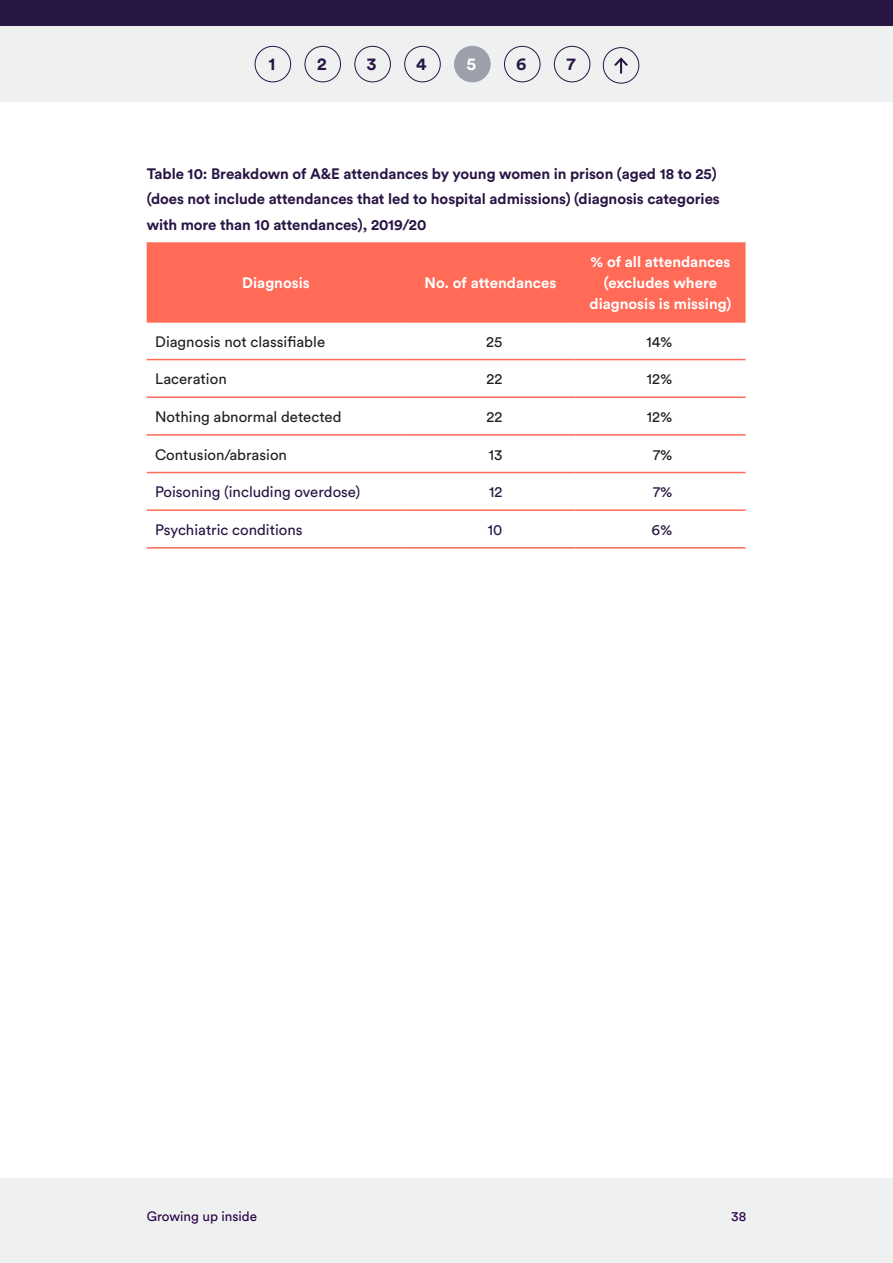
<style>
.page{position:relative;width:893px;height:1263px;background:#fff}
.page>*{position:absolute;margin:0;border:0;box-sizing:border-box;transform-origin:0 0}
.t1{font:700 17.55px "Circular Pro";color:#271544}
.t2{font:700 17.55px "Circular Pro";color:#fff}
.Table_title{font:700 15px/25.5px "Circular Pro";letter-spacing:-.005em;color:#271544}
.Table_text_left_aligned{font:15px "Circular Pro";color:#231f20}
.Table_Headre_Center_aligned{font:700 15px/21px "Circular Pro";color:#fff;text-align:center}
.Table_text_left_aligned-2{font:15px "Circular Pro";color:#271544}
.t3{font:13.5px "Circular Pro";color:#280048}
</style>
<div class="page">
<div style="left:0;top:0;width:893px;height:26px;background:#271544"></div>
<div style="left:0;top:26px;width:893px;height:76px;background:#eff0f0"></div>
<div style="left:0;top:1179px;width:893px;height:84px;background:#eff0f0"></div>
<div style="left:455px;top:46px;width:35px;height:36px;background:#9ba0ab;border-radius:50%"></div>
<div style="left:454px;top:46px;width:36px;height:36px;border:1px solid #9ba0ab;border-radius:50%"></div>
<div style="left:305px;top:46px;width:36px;height:36px;border:1px solid #271544;border-radius:50%"></div>
<div style="left:355px;top:46px;width:36px;height:36px;border:1px solid #271544;border-radius:50%"></div>
<div style="left:504px;top:46px;width:36px;height:36px;border:1px solid #271544;border-radius:50%"></div>
<div style="left:554px;top:46px;width:36px;height:36px;border:1px solid #271544;border-radius:50%"></div>
<div style="left:255px;top:46px;width:36px;height:36px;border:1px solid #271544;border-radius:50%"></div>
<div style="left:404px;top:46px;width:37px;height:36px;border:1px solid #271544;border-radius:50%"></div>
<div style="left:603px;top:47px;width:36px;height:36px;border:1px solid #271544;border-radius:50%"></div>
<svg style="left:614px;top:57px;width:14px;height:17px"></svg>
<div style="left:147px;top:242px;width:599px;height:79px;background:#ff6b57"></div>
<hr style="left:147px;top:359px;width:258px;height:1px;background:#ff6b57">
<hr style="left:405px;top:359px;width:170px;height:1px;background:#ff6b57">
<hr style="left:575px;top:359px;width:171px;height:1px;background:#ff6b57">
<hr style="left:147px;top:396px;width:258px;height:2px;background:#ff6b57">
<hr style="left:405px;top:396px;width:170px;height:2px;background:#ff6b57">
<hr style="left:575px;top:396px;width:171px;height:2px;background:#ff6b57">
<hr style="left:147px;top:434px;width:258px;height:2px;background:#ff6b57">
<hr style="left:147px;top:321px;width:258px;height:2px;background:#ff6b57">
<hr style="left:147px;top:472px;width:258px;height:1px;background:#ff6b57">
<hr style="left:405px;top:472px;width:170px;height:1px;background:#ff6b57">
<hr style="left:575px;top:472px;width:171px;height:1px;background:#ff6b57">
<hr style="left:147px;top:509px;width:258px;height:2px;background:#ff6b57">
<hr style="left:405px;top:509px;width:170px;height:2px;background:#ff6b57">
<hr style="left:575px;top:509px;width:171px;height:2px;background:#ff6b57">
<hr style="left:147px;top:547px;width:258px;height:2px;background:#ff6b57">
<hr style="left:405px;top:547px;width:170px;height:2px;background:#ff6b57">
<hr style="left:575px;top:547px;width:171px;height:2px;background:#ff6b57">
<hr style="left:405px;top:321px;width:170px;height:2px;background:#ff6b57">
<hr style="left:575px;top:321px;width:171px;height:2px;background:#ff6b57">
<hr style="left:405px;top:434px;width:170px;height:2px;background:#ff6b57">
<hr style="left:575px;top:434px;width:171px;height:2px;background:#ff6b57">
<p class="t1" style="left:268px;top:52px;width:8px">1</p>
<p class="t1" style="left:317px;top:52px;width:11px">2</p>
<p class="t1" style="left:367px;top:52px;width:11px">3</p>
<p class="t1" style="left:416px;top:52px;width:12px">4</p>
<p class="t2" style="left:467px;top:52px;width:11px">5</p>
<p class="t1" style="left:516px;top:52px;width:12px">6</p>
<p class="t1" style="left:567px;top:52px;width:10px">7</p>
<p class="Table_title" style="left:147px;top:160px;width:575px">Table 10: Breakdown of A&amp;E attendances by young women in prison (aged 18 to 25) (does not include attendances that led to hospital admissions) (diagnosis categories with more than 10 attendances), 2019/20</p>
<p class="Table_Headre_Center_aligned" style="left:242px;top:272px;width:69px">Diagnosis</p>
<p class="Table_Headre_Center_aligned" style="left:425px;top:272px;width:133px">No. of attendances</p>
<p class="Table_Headre_Center_aligned" style="left:589px;top:251px;width:144px">% of all attendances (excludes where diagnosis is missing)</p>
<p class="Table_text_left_aligned" style="left:155px;top:331px;width:171px">Diagnosis not classifiable</p>
<p class="Table_text_left_aligned" style="left:486px;top:331px;width:18px">25</p>
<p class="Table_text_left_aligned" style="left:646px;top:331px;width:28px">14%</p>
<p class="Table_text_left_aligned" style="left:155px;top:369px;width:73px">Laceration</p>
<p class="Table_text_left_aligned" style="left:486px;top:369px;width:17px">22</p>
<p class="Table_text_left_aligned" style="left:647px;top:369px;width:27px">12%</p>
<p class="Table_text_left_aligned" style="left:155px;top:407px;width:188px">Nothing abnormal detected</p>
<p class="Table_text_left_aligned" style="left:486px;top:407px;width:17px">22</p>
<p class="Table_text_left_aligned" style="left:647px;top:407px;width:27px">12%</p>
<p class="Table_text_left_aligned" style="left:155px;top:444px;width:133px">Contusion/abrasion</p>
<p class="Table_text_left_aligned" style="left:489px;top:444px;width:15px">13</p>
<p class="Table_text_left_aligned" style="left:653px;top:444px;width:21px">7%</p>
<p class="Table_text_left_aligned-2" style="left:155px;top:482px;width:207px">Poisoning (including overdose)</p>
<p class="Table_text_left_aligned-2" style="left:489px;top:482px;width:15px">12</p>
<p class="Table_text_left_aligned-2" style="left:653px;top:482px;width:21px">7%</p>
<p class="Table_text_left_aligned-2" style="left:155px;top:520px;width:149px">Psychiatric conditions</p>
<p class="Table_text_left_aligned-2" style="left:488px;top:520px;width:16px">10</p>
<p class="Table_text_left_aligned-2" style="left:651px;top:520px;width:22px">6%</p>
<p class="t3" style="left:147px;top:1207px;width:112px">Growing up inside</p>
<p class="t3" style="left:731px;top:1207px;width:17px">38</p>
</div>
